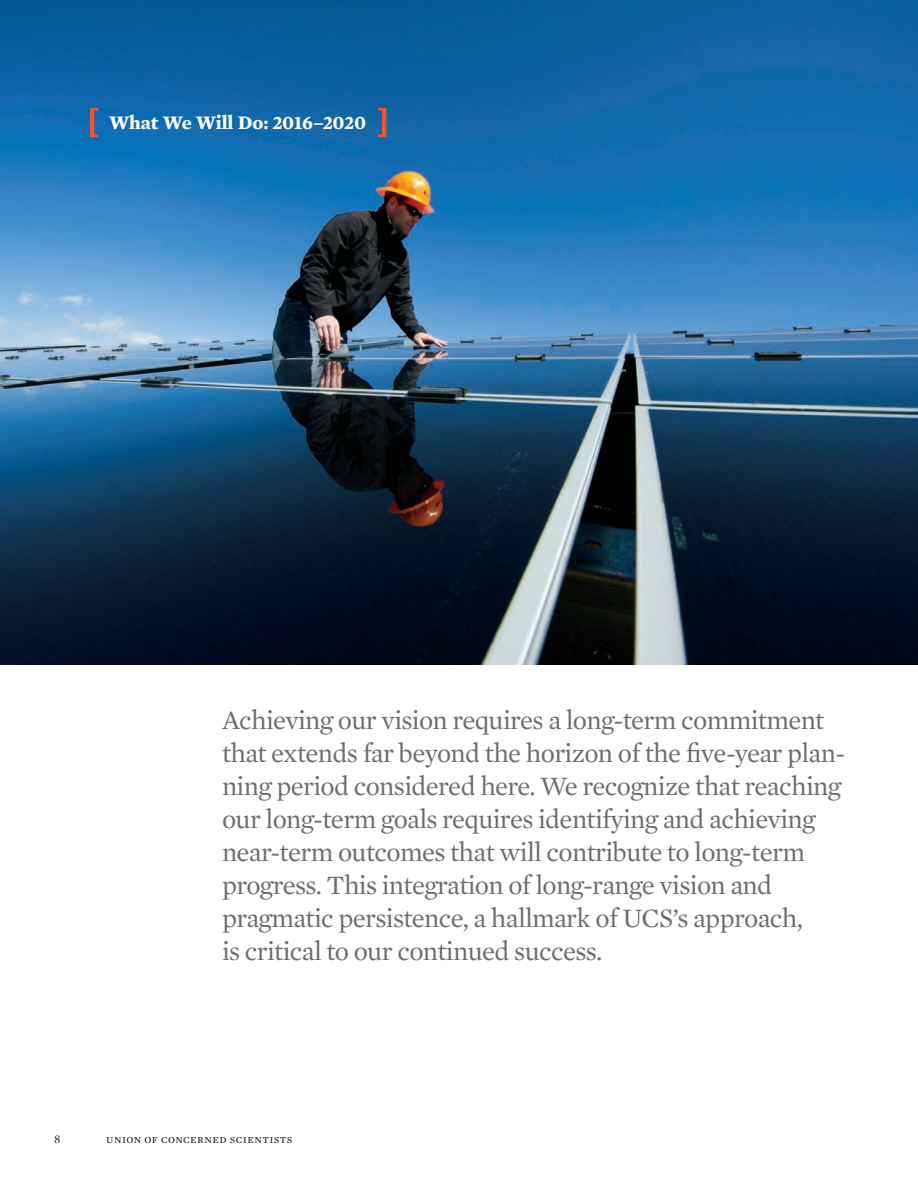
<style>
.page{position:relative;width:918px;height:1188px;background:#fff}
.page>*{position:absolute;margin:0;border:0;box-sizing:border-box;transform-origin:0 0}
.t1{font:27px/33px "Mercury Text G1";letter-spacing:-.025em;color:#6c6d70}
.t2{font:700 19.5px "Mercury Text G1";color:#fff}
.t3{font:12px "Mercury Text G1 Roman SC";letter-spacing:.04em;color:#231f20}
.t4{font:12px "Mercury Text G1";color:#231f20}
</style>
<div class="page">
<img style="left:0;top:0;width:918px;height:665px">
<svg style="left:89px;top:107px;width:10px;height:31px"></svg>
<svg style="left:377px;top:107px;width:10px;height:31px"></svg>
<p class="t2" style="left:109px;top:107px;width:258px">What We Will Do: 2016–2020</p>
<p class="t1" style="left:222px;top:703px;width:625px">Achieving our vision requires a long-term commitment that extends far beyond the horizon of the five-year plan&shy;ning period considered here. We recognize that reaching our long-term goals requires identifying and achieving near-term outcomes that will contribute to long-term progress. This integration of long-range vision and pragmatic persistence, a hallmark of UCS’s approach,<br>is critical to our continued success.</p>
<p class="t4" style="left:54px;top:1130px;width:8px">8</p>
<p class="t3" style="left:106px;top:1132px;width:188px">union of concerned scientists</p>
</div>
